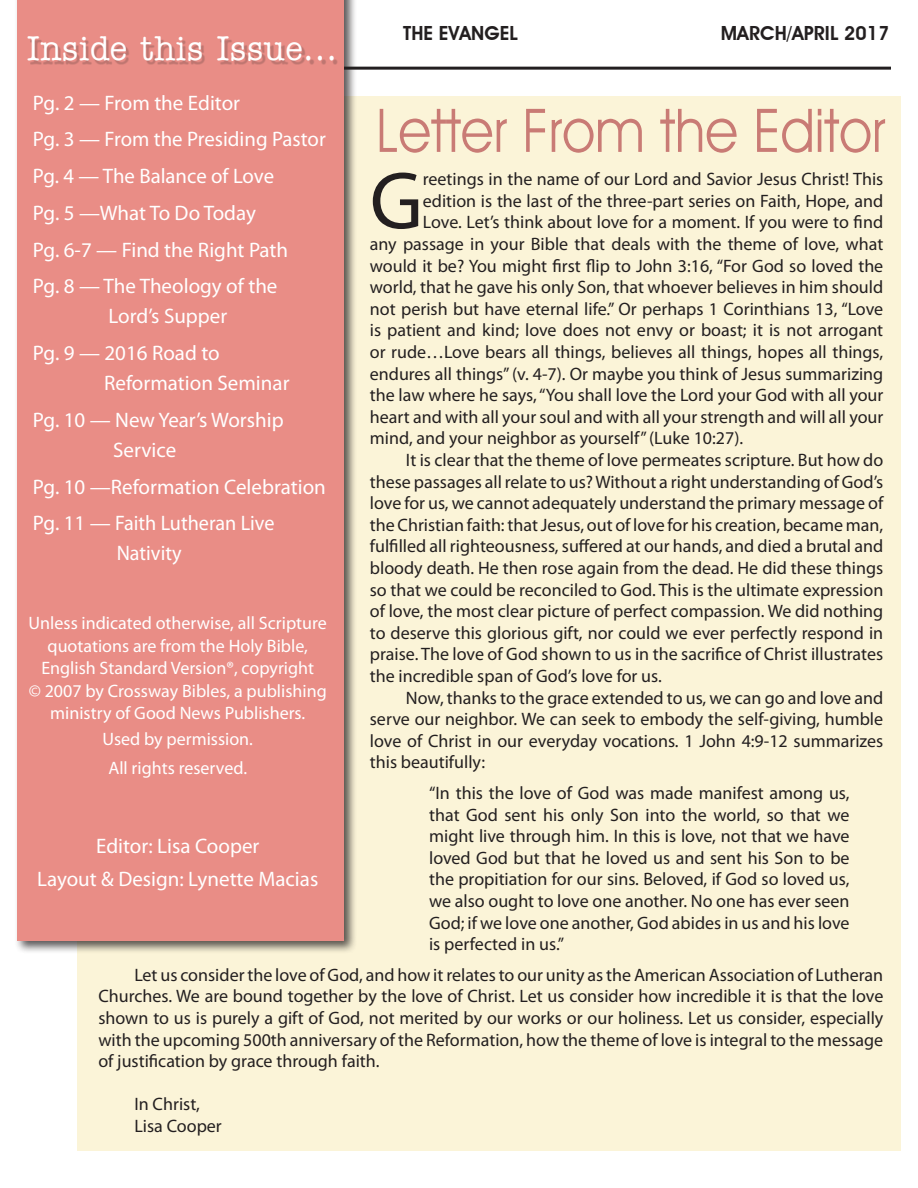
<style>
.page{position:relative;width:918px;height:1188px;background:#fff}
.page>*{position:absolute;margin:0;border:0;box-sizing:border-box;transform-origin:0 0}
.t1{font:82.05px "Myriad Pro";color:#231f20}
.t2{font:61.05px "Advantage";color:#c97b75;scale:.89 1}
.t3{font:34.65px "Memo Normal";letter-spacing:.02em;color:#fff;scale:.92 1}
.t4{font:21px/36.8px "Myriad Pro";color:#fff}
.t5{font:21px "Myriad Pro";color:#fff;scale:.96 1}
.t6{font:600 19.5px "Advantage";color:#231f20}
.t7{font:18px/21.6px "Myriad Pro";color:#231f20;text-align:justify}
.t8{font:18px/22.5px "Myriad Pro";color:#fff;text-align:center}
</style>
<div class="page">
<div style="left:77px;top:96px;width:824px;height:1055px;background:#fbf4d8"></div>
<hr style="left:32px;top:67px;width:859px;height:3px;background:#231f20">
<div style="left:14px;top:0;width:355px;height:994px;background:#231f20;opacity:.75"></div>
<div style="left:17px;top:0;width:327px;height:940px;background:#e98d86"></div>
<div style="left:30px;top:39px;width:361px;height:74px;background:#231f20;opacity:.22"></div>
<svg style="left:338px;top:0;width:17px;height:940px"></svg>
<p class="t6" style="left:403px;top:21px;width:116px">THE EVANGEL</p>
<p class="t6" style="left:721px;top:21px;width:170px">MARCH/APRIL 2017</p>
<h3 class="t3" style="left:27px;top:26px;width:338px">Inside this Issue...</h3>
<p class="t4" style="left:33px;top:84px;width:294px">Pg. 2 — From the Editor<br>Pg. 3 — From the Presiding Pastor<br>Pg. 4 — The Balance of Love<br>Pg. 5 —What To Do Today<br>Pg. 6-7 — Find the Right Path<br>Pg. 8 — The Theology of the</p>
<p class="t4" style="left:33px;top:298px;width:196px;text-indent:76px">Lord’s Supper<br>Pg. 9 — 2016 Road to</p>
<p class="t4" style="left:33px;top:364px;width:258px;text-align:right">Reformation Seminar<br>Pg. 10 — New Year’s Worship</p>
<p class="t4" style="left:33px;top:431px;width:294px;text-indent:80px">Service<br>Pg. 10 —Reformation Celebration<br>Pg. 11 — Faith Lutheran Live</p>
<p class="t5" style="left:117px;top:540px;width:69px">Nativity</p>
<h2 class="t2" style="left:376px;top:94px;width:574px">Letter From the Editor</h2>
<h1 class="t1" style="left:370px;top:150px;width:55px">G</h1>
<p class="t7" style="left:423px;top:168px;width:462px">reetings in the name of our Lord and Savior Jesus Christ! This</p>
<p class="t7" style="left:423px;top:190px;width:462px">edition is the last of the three-part series on Faith, Hope, and</p>
<p class="t7" style="left:423px;top:211px;width:462px">Love. Let’s think about love for a moment. If you were to find</p>
<p class="t7" style="left:370px;top:233px;width:515px">any passage in your Bible that deals with the theme of love, what</p>
<p class="t7" style="left:370px;top:255px;width:515px">would it be? You might first flip to John 3:16, “For God so loved the</p>
<p class="t7" style="left:370px;top:276px;width:515px">world, that he gave his only Son, that whoever believes in him should</p>
<p class="t7" style="left:370px;top:298px;width:515px">not perish but have eternal life.” Or perhaps 1 Corinthians 13, “Love</p>
<p class="t7" style="left:370px;top:319px;width:515px">is patient and kind; love does not envy or boast; it is not arrogant</p>
<p class="t7" style="left:370px;top:341px;width:515px">or rude…Love bears all things, believes all things, hopes all things,</p>
<p class="t7" style="left:370px;top:363px;width:515px">endures all things” (v. 4-7). Or maybe you think of Jesus summarizing</p>
<p class="t7" style="left:370px;top:384px;width:515px">the law where he says, “You shall love the Lord your God with all your</p>
<p class="t7" style="left:370px;top:406px;width:515px">heart and with all your soul and with all your strength and will all your</p>
<p class="t7" style="left:370px;top:427px;width:375px">mind, and your neighbor as yourself” (Luke 10:27).</p>
<p class="t7" style="left:406px;top:449px;width:479px">It is clear that the theme of love permeates scripture. But how do</p>
<p class="t7" style="left:370px;top:471px;width:515px">these passages all relate to us? Without a right understanding of God’s</p>
<p class="t7" style="left:370px;top:492px;width:515px">love for us, we cannot adequately understand the primary message of</p>
<p class="t7" style="left:370px;top:514px;width:515px">the Christian faith: that Jesus, out of love for his creation, became man,</p>
<p class="t7" style="left:370px;top:535px;width:515px">fulfilled all righteousness, suffered at our hands, and died a brutal and</p>
<p class="t7" style="left:370px;top:557px;width:515px">bloody death. He then rose again from the dead. He did these things</p>
<p class="t7" style="left:370px;top:579px;width:515px">so that we could be reconciled to God. This is the ultimate expression</p>
<p class="t7" style="left:370px;top:600px;width:515px">of love, the most clear picture of perfect compassion. We did nothing</p>
<p class="t7" style="left:370px;top:622px;width:515px">to deserve this glorious gift, nor could we ever perfectly respond in</p>
<p class="t7" style="left:370px;top:643px;width:515px">praise. The love of God shown to us in the sacrifice of Christ illustrates</p>
<p class="t7" style="left:370px;top:665px;width:293px">the incredible span of God’s love for us.</p>
<p class="t7" style="left:406px;top:687px;width:479px">Now, thanks to the grace extended to us, we can go and love and</p>
<p class="t7" style="left:370px;top:708px;width:515px">serve our neighbor. We can seek to embody the self-giving, humble</p>
<p class="t7" style="left:370px;top:730px;width:515px">love of Christ in our everyday vocations. 1 John 4:9-12 summarizes</p>
<p class="t7" style="left:370px;top:751px;width:117px">this beautifully:</p>
<p class="t7" style="left:429px;top:782px;width:422px">“In this the love of God was made manifest among us, that God sent his only Son into the world, so that we might live through him. In this is love, not that we have loved God but that he loved us and sent his Son to be the propitiation for our sins. Beloved, if God so loved us, we also ought to love one another. No one has ever seen God; if we love one another, God abides in us and his love is perfected in us.”</p>
<p class="t7" style="left:98px;top:964px;width:787px;text-indent:36px">Let us consider the love of God, and how it relates to our unity as the American Association of Lutheran Churches. We are bound together by the love of Christ. Let us consider how incredible it is that the love shown to us is purely a gift of God, not merited by our works or our holiness. Let us consider, especially with the upcoming 500th anniversary of the Reformation, how the theme of love is integral to the message of justification by grace through faith.</p>
<p class="t7" style="left:134px;top:1093px;width:89px">In Christ,<br>Lisa Cooper</p>
<p class="t8" style="left:29px;top:612px;width:300px">Unless indicated otherwise, all Scripture quotations are from the Holy Bible, English Standard Version®, copyright<br>© 2007 by Crossway Bibles, a publishing ministry of Good News Publishers.</p>
<p class="t8" style="left:102px;top:724px;width:152px;line-height:29.2px">Used by permission.<br>All rights reserved.</p>
<p class="t4" style="left:37px;top:828px;width:283px;line-height:33.8px;text-align:center">Editor: Lisa Cooper<br>Layout &amp; Design: Lynette Macias</p>
</div>
